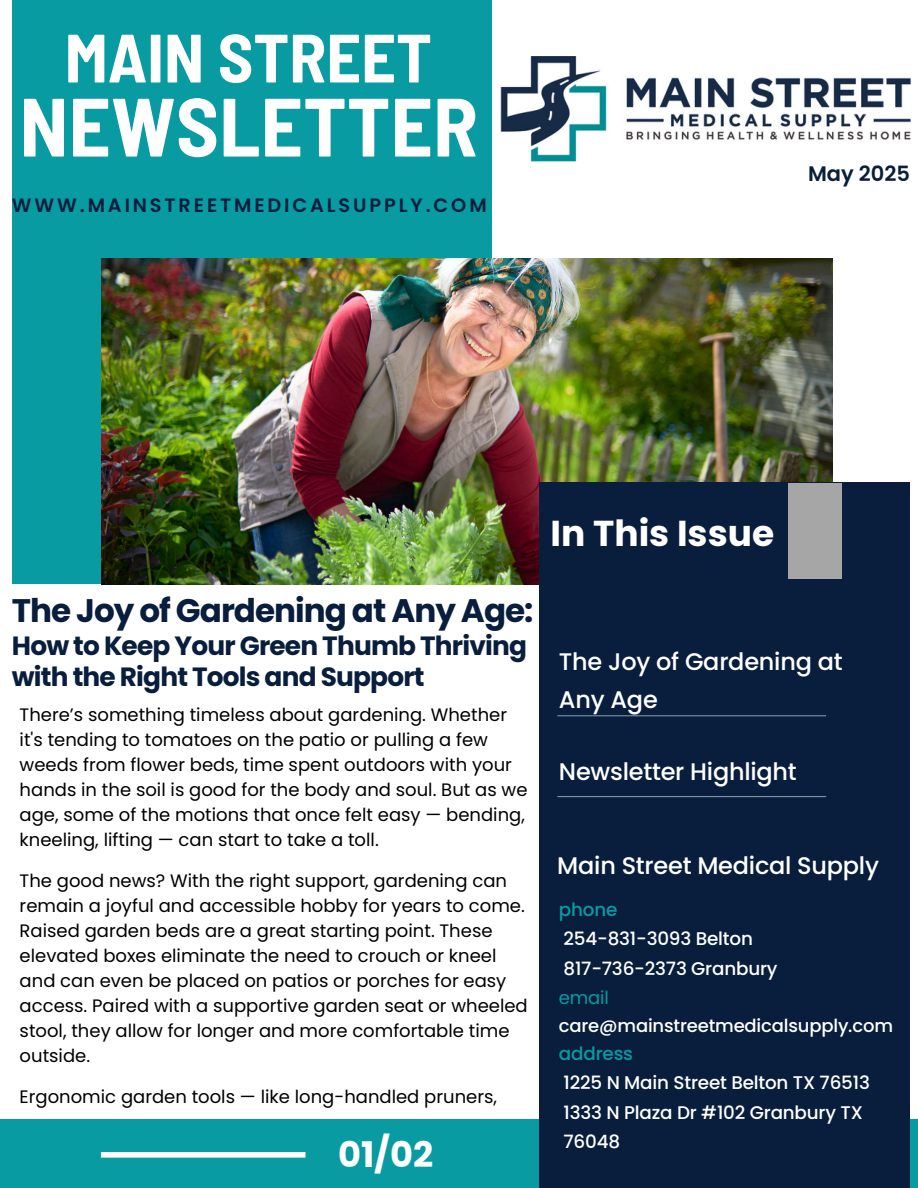
<style>
.page{position:relative;width:918px;height:1188px;background:#fff}
.page>*{position:absolute;margin:0;border:0;box-sizing:border-box;transform-origin:0 0}
.t1{font:700 semi-condensed 82.5px "Barlow";letter-spacing:.005em;color:#fff}
.t2{font:700 semi-condensed 68.25px "Barlow";color:#fff}
.t3{font:700 36px "Poppins";color:#fff}
.t4{font:700 35.25px "Poppins";color:#fff}
.t5{font:700 32.55px "Poppins";letter-spacing:-.03em;color:#081e3c}
.t6{font:700 26.4px/31.5px "Poppins";letter-spacing:-.03em;color:#081e3c}
.t7{font:500 24px/38.2px "Poppins";letter-spacing:-.01em;color:#fff}
.t8{font:600 21px "Poppins";color:#081e3c}
.t9{font:600 19.35px "Poppins";letter-spacing:.15em;color:#081e3c}
.t10{font:500 18.3px "Poppins";letter-spacing:-.01em;color:#fff}
.t11{font:500 18.3px "Poppins";letter-spacing:-.01em;color:#099ba2}
.t12{font:18px/25px "Poppins";color:#000}
.t13{font:500 18px/28.2px "Poppins";letter-spacing:-.01em;color:#fff}
.s1{font-weight:400;color:#099ba2}
</style>
<div class="page">
<div style="left:12px;top:0;width:479px;height:584px;background:#099ba2"></div>
<div style="left:0;top:1119px;width:918px;height:69px;background:#099ba2"></div>
<img style="left:101px;top:258px;width:731px;height:327px">
<div style="left:539px;top:483px;width:371px;height:705px;background:#081e3c"></div>
<div style="left:788px;top:483px;width:54px;height:96px;background:#a6a6a6"></div>
<hr style="left:557px;top:715px;width:269px;height:1px;background:#7c93a4">
<div style="left:101px;top:1152px;width:204px;height:6px;background:#fff"></div>
<hr style="left:557px;top:796px;width:269px;height:1px;background:#7c93a4">
<img style="left:501px;top:56px;width:409px;height:106px">
<h6 class="t2" style="left:65px;top:14px;width:369px">MAIN STREET</h6>
<p class="t1" style="left:20px;top:74px;width:460px">NEWSLETTER</p>
<h5 class="t9" style="left:12px;top:192px;width:476px">WWW.MAINSTREETMEDICALSUPPLY.COM</h5>
<p class="t8" style="left:808px;top:159px;width:103px">May 2025</p>
<p class="t5" style="left:12px;top:588px;width:523px">The Joy of Gardening at Any Age:</p>
<p class="t6" style="left:12px;top:630px;width:517px">How to Keep Your Green Thumb Thriving with the Right Tools and Support</p>
<h5 class="t12" style="left:20px;top:702px;width:509px">There’s something timeless about gardening. Whether it's tending to tomatoes on the patio or pulling a few weeds from flower beds, time spent outdoors with your hands in the soil is good for the body and soul. But as we age, some of the motions that once felt easy — bending, kneeling, lifting — can start to take a toll.</h5>
<p class="t12" style="left:20px;top:868px;width:507px">The good news? With the right support, gardening can remain a joyful and accessible hobby for years to come.</p>
<h5 class="t12" style="left:20px;top:918px;width:510px">Raised garden beds are a great starting point. These elevated boxes eliminate the need to crouch or kneel and can even be placed on patios or porches for easy access. Paired with a supportive garden seat or wheeled stool, they allow for longer and more comfortable time outside.</h5>
<p class="t12" style="left:20px;top:1084px;width:479px">Ergonomic garden tools — like long-handled pruners,</p>
<p class="t4" style="left:338px;top:1130px;width:97px">01/02</p>
<h1 class="t3" style="left:551px;top:508px;width:225px">In This Issue</h1>
<h4 class="t7" style="left:559px;top:642px;width:285px">The Joy of Gardening at<br>Any Age</h4>
<p class="t7" style="left:559px;top:753px;width:239px">Newsletter Highlight</p>
<p class="t7" style="left:557px;top:847px;width:323px">Main Street Medical Supply</p>
<p class="t11" style="left:559px;top:897px;width:60px">phone</p>
<p class="t10" style="left:564px;top:926px;width:191px">254-831-3093 Belton</p>
<p class="t10" style="left:564px;top:955px;width:216px">817-736-2373 Granbury</p>
<p class="t13" style="left:559px;top:983px;width:336px"><span class="s1">email </span>care@mainstreetmedicalsupply.com</p>
<p class="t11" style="left:559px;top:1041px;width:76px">address</p>
<p class="t10" style="left:564px;top:1070px;width:308px">1225 N Main Street Belton TX 76513</p>
<h5 class="t10" style="left:564px;top:1099px;width:301px">1333 N Plaza Dr #102 Granbury TX</h5>
<p class="t10" style="left:564px;top:1129px;width:58px">76048</p>
</div>
